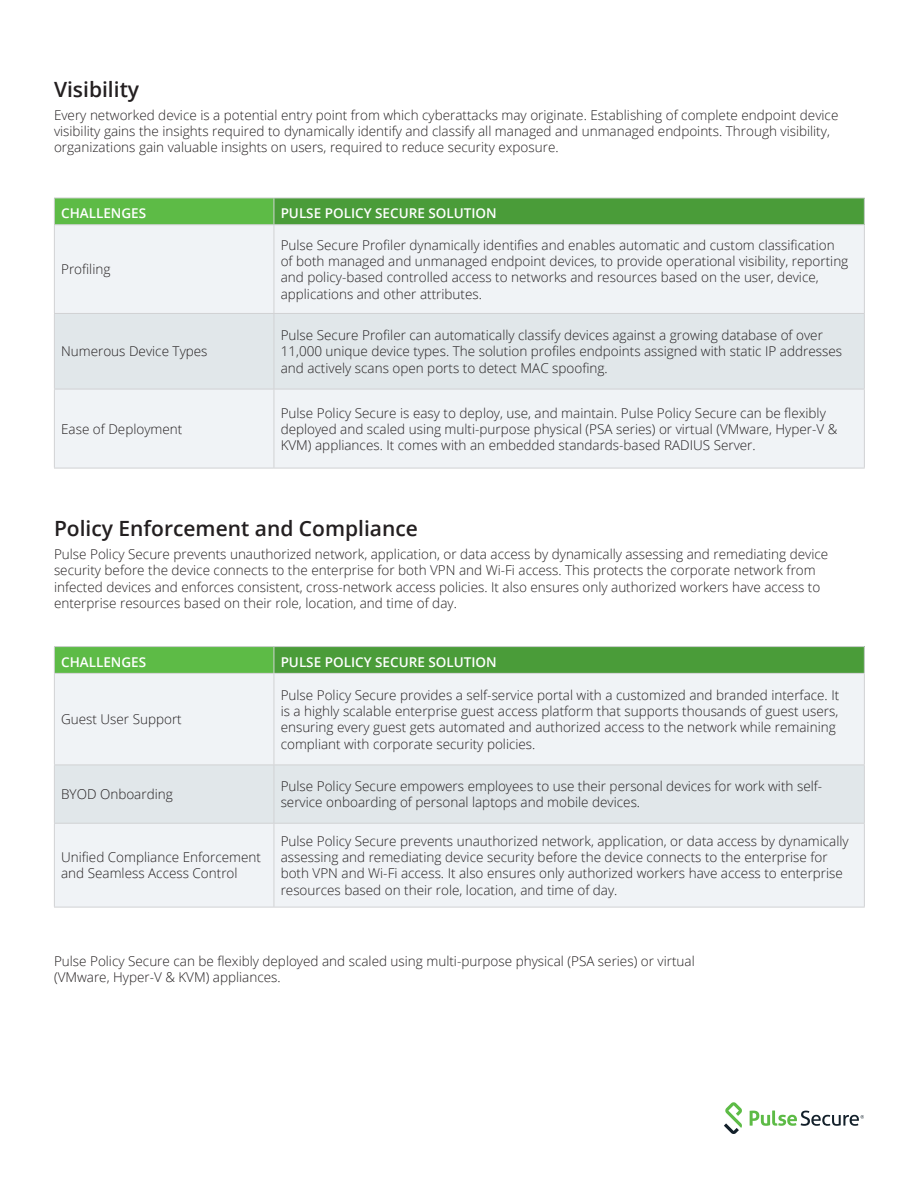
<style>
.page{position:relative;width:918px;height:1188px;background:#fff}
.page>*{position:absolute;margin:0;border:0;box-sizing:border-box;transform-origin:0 0}
.t1{font:600 21px "Open Sans";color:#231f20}
.t2{font:300 13.5px/16.2px "Open Sans";color:#231f20}
.t3{font:600 13.5px "Open Sans";color:#fff}
</style>
<div class="page">
<div style="left:54px;top:198px;width:220px;height:27px;background:#5dbb46"></div>
<div style="left:274px;top:198px;width:590px;height:27px;background:#4a9c39"></div>
<div style="left:55px;top:225px;width:809px;height:243px;background:#f0f3f6"></div>
<div style="left:55px;top:314px;width:809px;height:75px;background:#e1e7ea"></div>
<hr style="left:54px;top:198px;width:220px;height:1px;background:#d1d2d4">
<svg style="left:54px;top:198px;width:1px;height:26px"></svg>
<hr style="left:274px;top:198px;width:591px;height:1px;background:#d1d2d4">
<svg style="left:274px;top:198px;width:1px;height:26px"></svg>
<svg style="left:864px;top:198px;width:1px;height:26px"></svg>
<hr style="left:54px;top:224px;width:220px;height:1px;background:#d1d2d4">
<hr style="left:54px;top:225px;width:1px;height:88px;background:#d1d2d4">
<hr style="left:274px;top:224px;width:591px;height:1px;background:#d1d2d4">
<hr style="left:274px;top:225px;width:1px;height:88px;background:#d1d2d4">
<hr style="left:864px;top:225px;width:1px;height:88px;background:#d1d2d4">
<hr style="left:54px;top:313px;width:220px;height:1px;background:#d1d2d4">
<hr style="left:54px;top:314px;width:1px;height:75px;background:#d1d2d4">
<hr style="left:274px;top:313px;width:591px;height:1px;background:#d1d2d4">
<hr style="left:274px;top:314px;width:1px;height:75px;background:#d1d2d4">
<hr style="left:864px;top:314px;width:1px;height:75px;background:#d1d2d4">
<hr style="left:54px;top:389px;width:220px;height:1px;background:#d1d2d4">
<hr style="left:54px;top:389px;width:1px;height:79px;background:#d1d2d4">
<hr style="left:274px;top:389px;width:591px;height:1px;background:#d1d2d4">
<hr style="left:274px;top:389px;width:1px;height:79px;background:#d1d2d4">
<hr style="left:864px;top:389px;width:1px;height:79px;background:#d1d2d4">
<hr style="left:54px;top:468px;width:220px;height:1px;background:#d1d2d4">
<hr style="left:274px;top:468px;width:591px;height:1px;background:#d1d2d4">
<div style="left:54px;top:647px;width:220px;height:26px;background:#5dbb46"></div>
<div style="left:274px;top:647px;width:590px;height:26px;background:#4a9c39"></div>
<div style="left:55px;top:674px;width:809px;height:233px;background:#f0f3f6"></div>
<div style="left:55px;top:766px;width:809px;height:57px;background:#e1e7ea"></div>
<hr style="left:54px;top:646px;width:220px;height:1px;background:#d1d2d4">
<svg style="left:54px;top:647px;width:1px;height:26px"></svg>
<hr style="left:274px;top:646px;width:591px;height:1px;background:#d1d2d4">
<svg style="left:274px;top:647px;width:1px;height:26px"></svg>
<svg style="left:864px;top:647px;width:1px;height:26px"></svg>
<hr style="left:54px;top:673px;width:220px;height:1px;background:#d1d2d4">
<hr style="left:54px;top:674px;width:1px;height:91px;background:#d1d2d4">
<hr style="left:274px;top:673px;width:591px;height:1px;background:#d1d2d4">
<hr style="left:274px;top:674px;width:1px;height:91px;background:#d1d2d4">
<hr style="left:864px;top:674px;width:1px;height:91px;background:#d1d2d4">
<hr style="left:54px;top:765px;width:220px;height:1px;background:#d1d2d4">
<hr style="left:54px;top:765px;width:1px;height:58px;background:#d1d2d4">
<hr style="left:274px;top:765px;width:591px;height:1px;background:#d1d2d4">
<hr style="left:274px;top:765px;width:1px;height:58px;background:#d1d2d4">
<hr style="left:864px;top:765px;width:1px;height:58px;background:#d1d2d4">
<hr style="left:54px;top:823px;width:220px;height:1px;background:#d1d2d4">
<hr style="left:54px;top:824px;width:1px;height:83px;background:#d1d2d4">
<hr style="left:274px;top:823px;width:591px;height:1px;background:#d1d2d4">
<hr style="left:274px;top:824px;width:1px;height:83px;background:#d1d2d4">
<hr style="left:864px;top:824px;width:1px;height:83px;background:#d1d2d4">
<hr style="left:54px;top:907px;width:220px;height:1px;background:#d1d2d4">
<hr style="left:274px;top:907px;width:591px;height:1px;background:#d1d2d4">
<svg style="left:724px;top:1102px;width:18px;height:32px"></svg>
<svg style="left:750px;top:1110px;width:114px;height:16px"></svg>
<p class="t1" style="left:54px;top:75px;width:87px">Visibility</p>
<p class="t2" style="left:54px;top:107px;width:786px">Every networked device is a potential entry point from which cyberattacks may originate. Establishing of complete endpoint device visibility gains the insights required to dynamically identify and classify all managed and unmanaged endpoints. Through visibility, organizations gain valuable insights on users, required to reduce security exposure.</p>
<p class="t3" style="left:61px;top:204px;width:87px">CHALLENGES</p>
<p class="t3" style="left:281px;top:204px;width:218px">PULSE POLICY SECURE SOLUTION</p>
<p class="t2" style="left:61px;top:261px;width:51px">Profiling</p>
<p class="t2" style="left:61px;top:343px;width:148px">Numerous Device Types</p>
<p class="t2" style="left:61px;top:420px;width:123px">Ease of Deployment</p>
<p class="t2" style="left:281px;top:237px;width:569px">Pulse Secure Profiler dynamically identifies and enables automatic and custom classification of both managed and unmanaged endpoint devices, to provide operational visibility, reporting and policy-based controlled access to networks and resources based on the user, device, applications and other attributes.</p>
<p class="t2" style="left:281px;top:327px;width:563px">Pulse Secure Profiler can automatically classify devices against a growing database of over<br>11,000 unique device types. The solution profiles endpoints assigned with static IP addresses and actively scans open ports to detect MAC spoofing.</p>
<p class="t2" style="left:281px;top:404px;width:558px">Pulse Policy Secure is easy to deploy, use, and maintain. Pulse Policy Secure can be flexibly deployed and scaled using multi-purpose physical (PSA series) or virtual (VMware, Hyper-V &amp;<br>KVM) appliances. It comes with an embedded standards-based RADIUS Server.</p>
<p class="t1" style="left:54px;top:514px;width:365px">Policy Enforcement and Compliance</p>
<p class="t2" style="left:54px;top:546px;width:776px">Pulse Policy Secure prevents unauthorized network, application, or data access by dynamically assessing and remediating device security before the device connects to the enterprise for both VPN and Wi-Fi access. This protects the corporate network from infected devices and enforces consistent, cross-network access policies. It also ensures only authorized workers have access to enterprise resources based on their role, location, and time of day.</p>
<p class="t3" style="left:61px;top:652px;width:87px">CHALLENGES</p>
<p class="t3" style="left:281px;top:652px;width:218px">PULSE POLICY SECURE SOLUTION</p>
<p class="t2" style="left:61px;top:711px;width:122px">Guest User Support</p>
<p class="t2" style="left:281px;top:687px;width:560px">Pulse Policy Secure provides a self-service portal with a customized and branded interface. It is a highly scalable enterprise guest access platform that supports thousands of guest users, ensuring every guest gets automated and authorized access to the network while remaining compliant with corporate security policies.</p>
<p class="t2" style="left:61px;top:786px;width:113px">BYOD Onboarding</p>
<p class="t2" style="left:281px;top:778px;width:543px">Pulse Policy Secure empowers employees to use their personal devices for work with self&shy;service onboarding of personal laptops and mobile devices.</p>
<p class="t2" style="left:61px;top:849px;width:201px">Unified Compliance Enforcement and Seamless Access Control</p>
<p class="t2" style="left:281px;top:833px;width:569px">Pulse Policy Secure prevents unauthorized network, application, or data access by dynamically assessing and remediating device security before the device connects to the enterprise for both VPN and Wi-Fi access. It also ensures only authorized workers have access to enterprise resources based on their role, location, and time of day.</p>
<p class="t2" style="left:54px;top:952px;width:642px">Pulse Policy Secure can be flexibly deployed and scaled using multi-purpose physical (PSA series) or virtual (VMware, Hyper-V &amp; KVM) appliances.</p>
</div>
